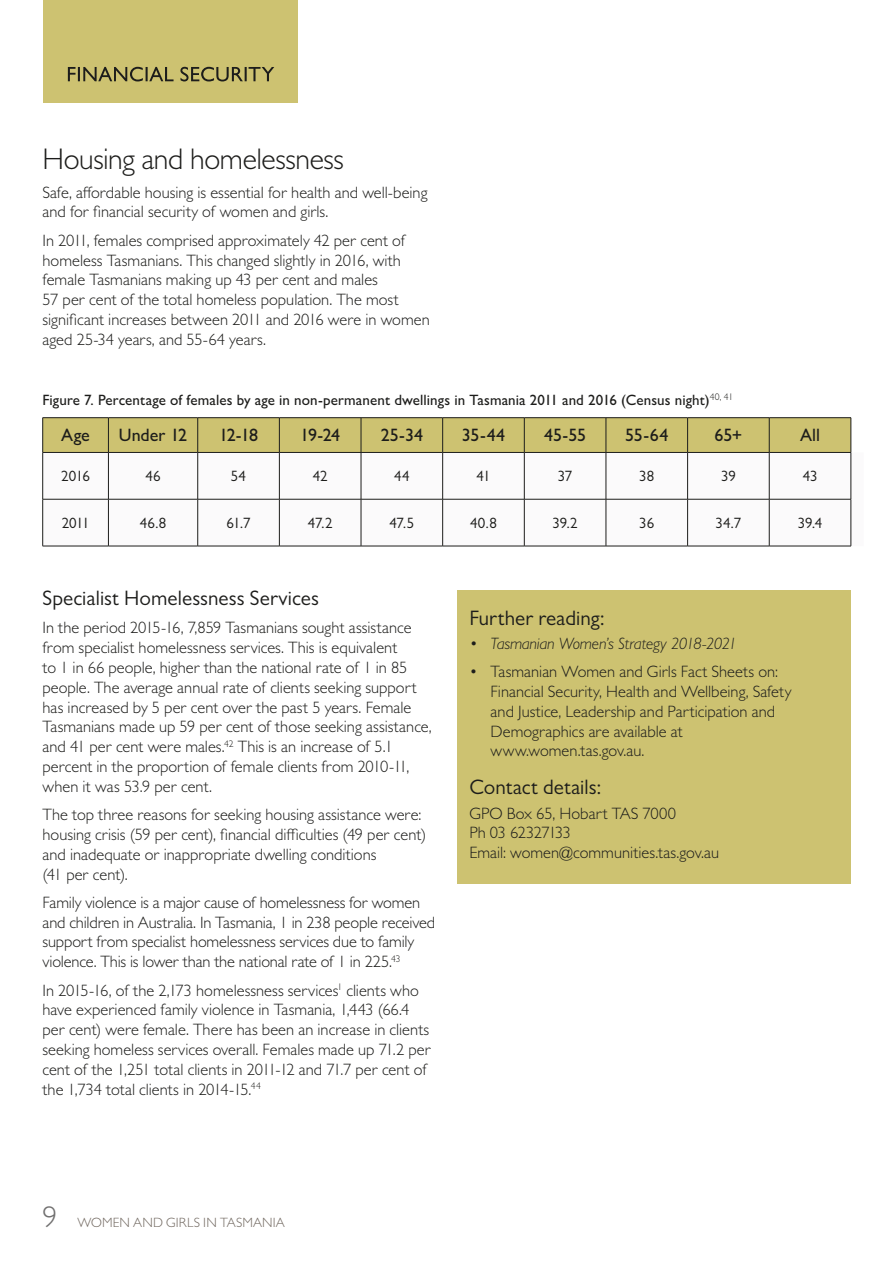
<style>
.page{position:relative;width:893px;height:1263px;background:#fff}
.page>*{position:absolute;margin:0;border:0;box-sizing:border-box;transform-origin:0 0}
.H2{font:300 30px "Gill Sans MT Pro";letter-spacing:-.015em;color:#1d1d1b}
.t1{font:300 30px "Gill Sans MT Pro";color:#706f6f}
.H3{font:21px "Gill Sans MT Pro";letter-spacing:.005em;color:#1d1d1b}
.H3-2{font:500 18px "Gill Sans MT Pro";letter-spacing:-.005em;color:#1d1d1b}
.body{font:300 16.5px/19.8px "Gill Sans MT Pro";color:#1d1d1b}
.t2{font:italic 300 16.5px "Gill Sans MT Pro";letter-spacing:-.015em;color:#1d1d1b}
.body-2{font:500 15px "Gill Sans MT Pro";letter-spacing:.005em;color:#1d1d1b}
.H3-3{font:15px "Gill Sans MT Pro";letter-spacing:-.01em;color:#1d1d1b}
.t3{font:300 13.5px "Gill Sans MT Pro";letter-spacing:.01em;color:#726961}
</style>
<div class="page">
<div style="left:43px;top:0;width:255px;height:103px;background:#cdc271"></div>
<svg style="left:68px;top:67px;width:206px;height:14px"></svg>
<div style="left:43px;top:418px;width:808px;height:34px;background:#cdc271"></div>
<svg style="left:43px;top:452px;width:809px;height:94px"></svg>
<hr style="left:43px;top:417px;width:65px;height:1px;background:#1d1d1b">
<hr style="left:42px;top:418px;width:1px;height:34px;background:#1d1d1b">
<hr style="left:108px;top:417px;width:90px;height:1px;background:#1d1d1b">
<hr style="left:108px;top:418px;width:1px;height:34px;background:#1d1d1b">
<hr style="left:198px;top:417px;width:81px;height:1px;background:#1d1d1b">
<hr style="left:197px;top:418px;width:1px;height:34px;background:#1d1d1b">
<hr style="left:279px;top:417px;width:82px;height:1px;background:#1d1d1b">
<hr style="left:279px;top:418px;width:1px;height:34px;background:#1d1d1b">
<hr style="left:361px;top:417px;width:82px;height:1px;background:#1d1d1b">
<hr style="left:361px;top:418px;width:1px;height:34px;background:#1d1d1b">
<hr style="left:443px;top:417px;width:81px;height:1px;background:#1d1d1b">
<hr style="left:442px;top:418px;width:1px;height:34px;background:#1d1d1b">
<hr style="left:524px;top:417px;width:82px;height:1px;background:#1d1d1b">
<hr style="left:524px;top:418px;width:1px;height:34px;background:#1d1d1b">
<hr style="left:606px;top:417px;width:82px;height:1px;background:#1d1d1b">
<hr style="left:606px;top:418px;width:1px;height:34px;background:#1d1d1b">
<hr style="left:688px;top:417px;width:81px;height:1px;background:#1d1d1b">
<hr style="left:687px;top:418px;width:1px;height:34px;background:#1d1d1b">
<hr style="left:769px;top:417px;width:82px;height:1px;background:#1d1d1b">
<hr style="left:769px;top:418px;width:1px;height:34px;background:#1d1d1b">
<hr style="left:43px;top:452px;width:65px;height:1px;background:#1d1d1b">
<hr style="left:42px;top:453px;width:1px;height:46px;background:#1d1d1b">
<hr style="left:108px;top:452px;width:90px;height:1px;background:#1d1d1b">
<hr style="left:108px;top:453px;width:1px;height:46px;background:#1d1d1b">
<hr style="left:198px;top:452px;width:81px;height:1px;background:#1d1d1b">
<hr style="left:197px;top:453px;width:1px;height:46px;background:#1d1d1b">
<hr style="left:279px;top:452px;width:82px;height:1px;background:#1d1d1b">
<hr style="left:279px;top:453px;width:1px;height:46px;background:#1d1d1b">
<hr style="left:361px;top:452px;width:82px;height:1px;background:#1d1d1b">
<hr style="left:361px;top:453px;width:1px;height:46px;background:#1d1d1b">
<hr style="left:443px;top:452px;width:81px;height:1px;background:#1d1d1b">
<hr style="left:442px;top:453px;width:1px;height:46px;background:#1d1d1b">
<hr style="left:524px;top:452px;width:82px;height:1px;background:#1d1d1b">
<hr style="left:524px;top:453px;width:1px;height:46px;background:#1d1d1b">
<hr style="left:606px;top:452px;width:82px;height:1px;background:#1d1d1b">
<hr style="left:606px;top:453px;width:1px;height:46px;background:#1d1d1b">
<hr style="left:688px;top:452px;width:81px;height:1px;background:#1d1d1b">
<hr style="left:687px;top:453px;width:1px;height:46px;background:#1d1d1b">
<hr style="left:769px;top:452px;width:82px;height:1px;background:#1d1d1b">
<hr style="left:769px;top:453px;width:1px;height:46px;background:#1d1d1b">
<hr style="left:43px;top:499px;width:65px;height:1px;background:#1d1d1b">
<hr style="left:42px;top:499px;width:1px;height:47px;background:#1d1d1b">
<hr style="left:108px;top:499px;width:90px;height:1px;background:#1d1d1b">
<hr style="left:108px;top:499px;width:1px;height:47px;background:#1d1d1b">
<hr style="left:198px;top:499px;width:81px;height:1px;background:#1d1d1b">
<hr style="left:197px;top:499px;width:1px;height:47px;background:#1d1d1b">
<hr style="left:279px;top:499px;width:82px;height:1px;background:#1d1d1b">
<hr style="left:279px;top:499px;width:1px;height:47px;background:#1d1d1b">
<hr style="left:361px;top:499px;width:82px;height:1px;background:#1d1d1b">
<hr style="left:361px;top:499px;width:1px;height:47px;background:#1d1d1b">
<hr style="left:443px;top:499px;width:81px;height:1px;background:#1d1d1b">
<hr style="left:442px;top:499px;width:1px;height:47px;background:#1d1d1b">
<hr style="left:524px;top:499px;width:82px;height:1px;background:#1d1d1b">
<hr style="left:524px;top:499px;width:1px;height:47px;background:#1d1d1b">
<hr style="left:606px;top:499px;width:82px;height:1px;background:#1d1d1b">
<hr style="left:606px;top:499px;width:1px;height:47px;background:#1d1d1b">
<hr style="left:688px;top:499px;width:81px;height:1px;background:#1d1d1b">
<hr style="left:687px;top:499px;width:1px;height:47px;background:#1d1d1b">
<hr style="left:769px;top:499px;width:82px;height:1px;background:#1d1d1b">
<hr style="left:769px;top:499px;width:1px;height:47px;background:#1d1d1b">
<hr style="left:43px;top:546px;width:65px;height:1px;background:#1d1d1b">
<hr style="left:108px;top:546px;width:90px;height:1px;background:#1d1d1b">
<hr style="left:198px;top:546px;width:81px;height:1px;background:#1d1d1b">
<hr style="left:279px;top:546px;width:82px;height:1px;background:#1d1d1b">
<hr style="left:361px;top:546px;width:82px;height:1px;background:#1d1d1b">
<hr style="left:443px;top:546px;width:81px;height:1px;background:#1d1d1b">
<hr style="left:524px;top:546px;width:82px;height:1px;background:#1d1d1b">
<hr style="left:606px;top:546px;width:82px;height:1px;background:#1d1d1b">
<hr style="left:688px;top:546px;width:81px;height:1px;background:#1d1d1b">
<hr style="left:769px;top:546px;width:82px;height:1px;background:#1d1d1b">
<hr style="left:851px;top:418px;width:1px;height:34px;background:#1d1d1b">
<hr style="left:851px;top:453px;width:1px;height:46px;background:#1d1d1b">
<hr style="left:851px;top:499px;width:1px;height:47px;background:#1d1d1b">
<div style="left:457px;top:591px;width:393px;height:293px;background:#cdc271"></div>
<p class="H2" style="left:43px;top:141px;width:303px">Housing and homelessness</p>
<p class="body" style="left:43px;top:182px;width:386px">Safe, affordable housing is essential for health and well-being and for financial security of women and girls.</p>
<p class="body" style="left:43px;top:230px;width:389px">In 2011, females comprised approximately 42 per cent of homeless Tasmanians. This changed slightly in 2016, with female Tasmanians making up 43 per cent and males<br>57 per cent of the total homeless population. The most significant increases between 2011 and 2016 were in women aged 25-34 years, and 55-64 years.</p>
<p class="body-2" style="left:43px;top:391px;width:692px">Figure 7. Percentage of females by age in non-permanent dwellings in Tasmania 2011 and 2016 (Census night)<sup>40,</sup> <sup>41</sup></p>
<p class="H3-2" style="left:61px;top:424px;width:30px">Age</p>
<p class="H3-2" style="left:119px;top:424px;width:70px">Under 12</p>
<p class="H3-2" style="left:219px;top:424px;width:41px">12-18</p>
<p class="H3-2" style="left:300px;top:424px;width:41px">19-24</p>
<p class="H3-2" style="left:381px;top:424px;width:44px">25-34</p>
<p class="H3-2" style="left:462px;top:424px;width:45px">35-44</p>
<p class="H3-2" style="left:544px;top:424px;width:44px">45-55</p>
<p class="H3-2" style="left:625px;top:424px;width:45px">55-64</p>
<p class="H3-2" style="left:714px;top:424px;width:30px">65+</p>
<p class="H3-2" style="left:800px;top:424px;width:21px">All</p>
<p class="H3-3" style="left:61px;top:467px;width:30px">2016</p>
<p class="H3-3" style="left:145px;top:467px;width:17px">46</p>
<p class="H3-3" style="left:231px;top:467px;width:17px">54</p>
<p class="H3-3" style="left:313px;top:467px;width:16px">42</p>
<p class="H3-3" style="left:394px;top:467px;width:17px">44</p>
<p class="H3-3" style="left:476px;top:467px;width:16px">41</p>
<p class="H3-3" style="left:558px;top:467px;width:16px">37</p>
<p class="H3-3" style="left:639px;top:467px;width:17px">38</p>
<p class="H3-3" style="left:721px;top:467px;width:16px">39</p>
<p class="H3-3" style="left:803px;top:467px;width:16px">43</p>
<p class="H3-3" style="left:62px;top:514px;width:29px">2011</p>
<p class="H3-3" style="left:140px;top:514px;width:28px">46.8</p>
<p class="H3-3" style="left:226px;top:514px;width:26px">61.7</p>
<p class="H3-3" style="left:308px;top:514px;width:26px">47.2</p>
<p class="H3-3" style="left:389px;top:514px;width:26px">47.5</p>
<p class="H3-3" style="left:470px;top:514px;width:28px">40.8</p>
<p class="H3-3" style="left:552px;top:514px;width:27px">39.2</p>
<p class="H3-3" style="left:639px;top:514px;width:16px">36</p>
<p class="H3-3" style="left:715px;top:514px;width:28px">34.7</p>
<p class="H3-3" style="left:798px;top:514px;width:26px">39.4</p>
<p class="H3" style="left:43px;top:585px;width:278px">Specialist Homelessness Services</p>
<p class="body" style="left:43px;top:618px;width:391px">In the period 2015-16, 7,859 Tasmanians sought assistance from specialist homelessness services. This is equivalent<br>to 1 in 66 people, higher than the national rate of 1 in 85 people. The average annual rate of clients seeking support has increased by 5 per cent over the past 5 years. Female Tasmanians made up 59 per cent of those seeking assistance, and 41 per cent were males.<sup>42</sup> This is an increase of 5.1 percent in the proportion of female clients from 2010-11, when it was 53.9 per cent.</p>
<p class="body" style="left:43px;top:804px;width:385px">The top three reasons for seeking housing assistance were: housing crisis (59 per cent), financial difficulties (49 per cent) and inadequate or inappropriate dwelling conditions<br>(41 per cent).</p>
<p class="body" style="left:43px;top:892px;width:394px">Family violence is a major cause of homelessness for women and children in Australia. In Tasmania, 1 in 238 people received support from specialist homelessness services due to family violence. This is lower than the national rate of 1 in 225.<sup>43</sup></p>
<p class="body" style="left:43px;top:980px;width:390px">In 2015-16, of the 2,173 homelessness services<sup>1</sup> clients who have experienced family violence in Tasmania, 1,443 (66.4 per cent) were female. There has been an increase in clients seeking homeless services overall. Females made up 71.2 per cent of the 1,251 total clients in 2011-12 and 71.7 per cent of the 1,734 total clients in 2014-15.<sup>44</sup></p>
<p class="H3" style="left:469px;top:605px;width:137px">Further reading:</p>
<p class="t2" style="left:469px;top:633px;width:269px">• Tasmanian Women’s Strategy 2018-2021</p>
<p class="body" style="left:491px;top:661px;width:302px;text-indent:-21px">• Tasmanian Women and Girls Fact Sheets on:<br>Financial Security, Health and Wellbeing, Safety and Justice, Leadership and Participation and Demographics are available at www.women.tas.gov.au.</p>
<p class="H3" style="left:469px;top:775px;width:134px">Contact details:</p>
<p class="body" style="left:469px;top:803px;width:251px">GPO Box 65, Hobart TAS 7000<br>Ph 03 62327133<br>Email: women@communities.tas.gov.au</p>
<h1 class="t1" style="left:43px;top:1198px;width:16px">9</h1>
<p class="t3" style="left:77px;top:1214px;width:209px">WOMEN AND GIRLS IN TASMANIA</p>
</div>
